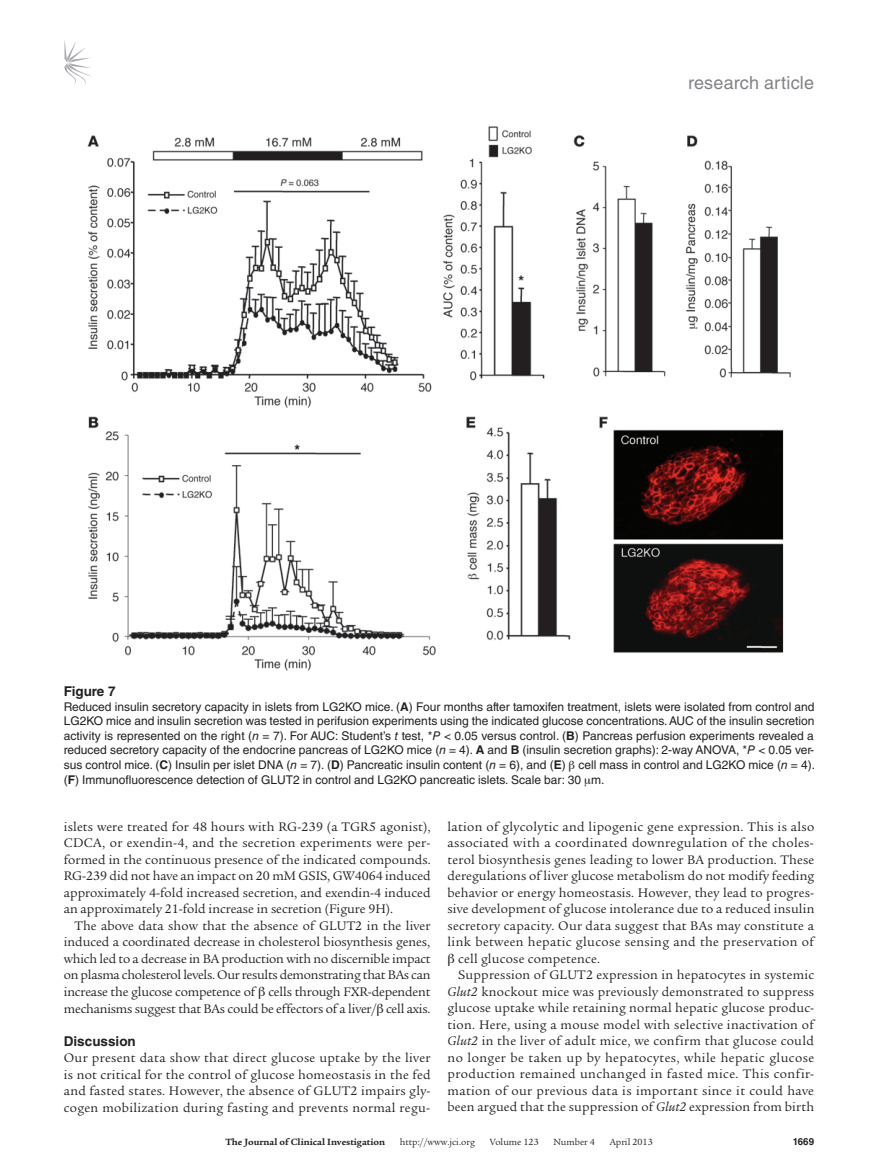
<style>
.page{position:relative;width:878px;height:1175px;background:#fff}
.page>*{position:absolute;margin:0;border:0;box-sizing:border-box;transform-origin:0 0}
.t1{font:18px "Helvetica LT Std";letter-spacing:.01em;color:#808285}
.t2{font:13.5px/16.5px "Legacy Serif Std";letter-spacing:.02em;color:#231f20;text-align:justify}
.t3{font:700 13.5px "Helvetica LT Std";color:#231f20}
.t4{font:12px/14.7px "Helvetica LT Std";color:#231f20;text-align:justify}
.t5{font:9.75px "Legacy Serif Std";color:#231f20}
.t6{font:700 9.75px "Legacy Serif Std";color:#231f20}
.t7{font:700 9.75px "Helvetica LT Std";color:#231f20}
.s1{font-weight:700}
.s2{font-style:italic}
</style>
<div class="page">
<svg style="left:64px;top:40px;width:27px;height:45px"></svg>
<img style="left:87px;top:126px;width:704px;height:545px">
<h1 class="t1" style="left:688px;top:73px;width:127px">research article</h1>
<p class="t3" style="left:64px;top:683px;width:53px">Figure 7</p>
<p class="t4" style="left:64px;top:699px;width:752px">Reduced insulin secretory capacity in islets from LG2KO mice. (<span class="s1">A</span>) Four months after tamoxifen treatment, islets were isolated from control and LG2KO mice and insulin secretion was tested in perifusion experiments using the indicated glucose concentrations. AUC of the insulin secretion activity is represented on the right (<span class="s2">n</span> = 7). For AUC: Student’s <span class="s2">t</span> test, *<span class="s2">P</span> &lt; 0.05 versus control. (<span class="s1">B</span>) Pancreas perfusion experiments revealed a reduced secretory capacity of the endocrine pancreas of LG2KO mice (<span class="s2">n</span> = 4). <span class="s1">A</span> and <span class="s1">B</span> (insulin secretion graphs): 2-way ANOVA, *<span class="s2">P</span> &lt; 0.05 ver&shy;sus control mice. (<span class="s1">C</span>) Insulin per islet DNA (<span class="s2">n</span> = 7). (<span class="s1">D</span>) Pancreatic insulin content (<span class="s2">n</span> = 6), and (<span class="s1">E</span>) cell mass in control and LG2KO mice (<span class="s2">n</span> = 4). (<span class="s1">F</span>) Immunofluorescence detection of GLUT2 in control and LG2KO pancreatic islets. Scale bar: 30 m.</p>
<p class="t2" style="left:64px;top:818px;width:368px">islets were treated for 48 hours with RG-239 (a TGR5 agonist), CDCA, or exendin-4, and the secretion experiments were per&shy;formed in the continuous presence of the indicated compounds.<br>RG-239 did not have an impact on 20 mM GSIS, GW4064 induced approximately 4-fold increased secretion, and exendin-4 induced an approximately 21-fold increase in secretion (Figure 9H).</p>
<p class="t2" style="left:64px;top:917px;width:368px;text-indent:11px">The above data show that the absence of GLUT2 in the liver induced a coordinated decrease in cholesterol biosynthesis genes, which led to a decrease in BA production with no discernible impact on plasma cholesterol levels. Our results demonstrating that BAs can increase the glucose competence of cells through FXR-dependent mechanisms suggest that BAs could be effectors of a liver/ cell axis.</p>
<p class="t3" style="left:64px;top:1032px;width:74px">Discussion</p>
<p class="t2" style="left:64px;top:1049px;width:368px">Our present data show that direct glucose uptake by the liver is not critical for the control of glucose homeostasis in the fed and fasted states. However, the absence of GLUT2 impairs gly&shy;cogen mobilization during fasting and prevents normal regu-</p>
<p class="t2" style="left:447px;top:818px;width:368px">lation of glycolytic and lipogenic gene expression. This is also</p>
<p class="t2" style="left:447px;top:835px;width:368px">associated with a coordinated downregulation of the choles-</p>
<p class="t2" style="left:447px;top:851px;width:368px">terol biosynthesis genes leading to lower BA production. These</p>
<p class="t2" style="left:447px;top:868px;width:368px">deregulations of liver glucose metabolism do not modify feeding</p>
<p class="t2" style="left:447px;top:884px;width:368px">behavior or energy homeostasis. However, they lead to progres-</p>
<p class="t2" style="left:447px;top:901px;width:368px">sive development of glucose intolerance due to a reduced insulin</p>
<p class="t2" style="left:447px;top:917px;width:368px">secretory capacity. Our data suggest that BAs may constitute a</p>
<p class="t2" style="left:447px;top:934px;width:368px">link between hepatic glucose sensing and the preservation of</p>
<p class="t2" style="left:458px;top:950px;width:143px">cell glucose competence.</p>
<p class="t2" style="left:458px;top:967px;width:357px">Suppression of GLUT2 expression in hepatocytes in systemic</p>
<p class="t2" style="left:447px;top:983px;width:368px"><span class="s2">Glut2</span> knockout mice was previously demonstrated to suppress</p>
<p class="t2" style="left:447px;top:1000px;width:368px">glucose uptake while retaining normal hepatic glucose produc-</p>
<p class="t2" style="left:447px;top:1016px;width:368px">tion. Here, using a mouse model with selective inactivation of</p>
<p class="t2" style="left:447px;top:1033px;width:368px"><span class="s2">Glut2</span> in the liver of adult mice, we confirm that glucose could</p>
<p class="t2" style="left:447px;top:1049px;width:368px">no longer be taken up by hepatocytes, while hepatic glucose</p>
<p class="t2" style="left:447px;top:1066px;width:368px">production remained unchanged in fasted mice. This confir-</p>
<p class="t2" style="left:447px;top:1082px;width:368px">mation of our previous data is important since it could have</p>
<p class="t2" style="left:447px;top:1099px;width:368px">been argued that the suppression of <span class="s2">Glut2</span> expression from birth</p>
<p class="t6" style="left:225px;top:1135px;width:161px">The Journal of Clinical Investigation</p>
<p class="t5" style="left:400px;top:1136px;width:77px">http://www.jci.org</p>
<p class="t5" style="left:489px;top:1136px;width:50px">Volume 123</p>
<p class="t5" style="left:553px;top:1136px;width:43px">Number 4</p>
<p class="t5" style="left:609px;top:1136px;width:45px">April 2013</p>
<p class="t7" style="left:792px;top:1135px;width:23px">1669</p>
</div>
